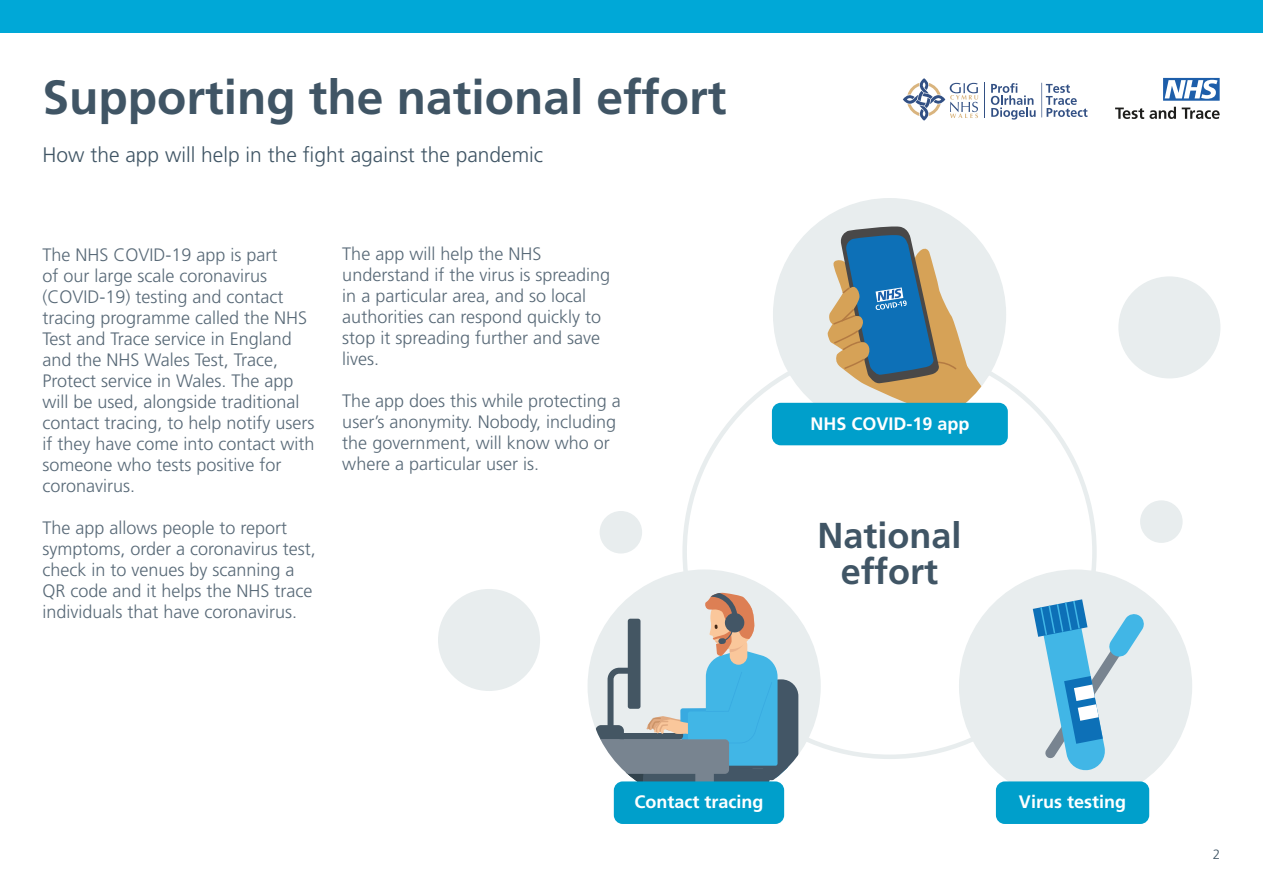
<style>
.page{position:relative;width:1263px;height:893px;background:#fff}
.page>*{position:absolute;margin:0;border:0;box-sizing:border-box;transform-origin:0 0}
.Page_title{font:700 48px "Frutiger";color:#405565}
.Page_title-2{font:700 36px "Frutiger";color:#405565}
.Page_Subtitle{font:300 21px "Frutiger";color:#405565}
.Text{font:300 18px/21px "Frutiger";color:#586977}
.Diagram{font:700 18px "Frutiger";color:#fff}
.t1{font:300 13.5px "Frutiger";color:#405565}
</style>
<div class="page">
<svg style="left:1163px;top:78px;width:57px;height:23px"></svg>
<svg style="left:1115px;top:107px;width:61px;height:12px"></svg>
<svg style="left:1182px;top:108px;width:38px;height:11px"></svg>
<div style="left:0;top:0;width:1263px;height:32px;background:#00a8d7"></div>
<hr style="left:1041px;top:83px;width:1px;height:34px;background:#325084">
<svg style="left:991px;top:83px;width:44px;height:37px"></svg>
<svg style="left:1046px;top:84px;width:41px;height:33px"></svg>
<hr style="left:984px;top:83px;width:1px;height:35px;background:#325084">
<svg style="left:903px;top:78px;width:75px;height:43px"></svg>
<svg style="left:682px;top:365px;width:415px;height:394px"></svg>
<div style="left:773px;top:198px;width:233px;height:233px;background:#e8edee;border-radius:50%"></div>
<div style="left:587px;top:569px;width:234px;height:234px;background:#e8edee;border-radius:50%"></div>
<svg style="left:587px;top:592px;width:211px;height:210px"></svg>
<div style="left:959px;top:569px;width:233px;height:234px;background:#e8edee;border-radius:50%"></div>
<svg style="left:1033px;top:599px;width:111px;height:172px"></svg>
<div style="left:438px;top:589px;width:102px;height:102px;background:#e8edee;border-radius:50%"></div>
<div style="left:1118px;top:276px;width:102px;height:102px;background:#e8edee;border-radius:50%"></div>
<div style="left:1140px;top:500px;width:42px;height:43px;background:#e8edee;border-radius:50%"></div>
<div style="left:600px;top:511px;width:42px;height:42px;background:#e8edee;border-radius:50%"></div>
<div style="left:772px;top:403px;width:236px;height:42px;background:#009fcb;border-radius:9px"></div>
<div style="left:614px;top:781px;width:170px;height:43px;background:#009fcb;border-radius:9px"></div>
<div style="left:996px;top:781px;width:153px;height:43px;background:#009fcb;border-radius:9px"></div>
<svg style="left:827px;top:226px;width:179px;height:180px"></svg>
<p class="Page_title" style="left:43px;top:69px;width:685px">Supporting the national effort</p>
<p class="Page_Subtitle" style="left:43px;top:143px;width:502px">How the app will help in the fight against the pandemic</p>
<p class="Text" style="left:342px;top:244px;width:269px">The app will help the NHS understand if the virus is spreading in a particular area, and so local authorities can respond quickly to stop it spreading further and save lives.</p>
<p class="Text" style="left:342px;top:391px;width:280px">The app does this while protecting a user’s anonymity. Nobody, including the government, will know who or where a particular user is.</p>
<p class="Text" style="left:43px;top:244px;width:274px">The NHS COVID-19 app is part<br>of our large scale coronavirus (COVID-19) testing and contact tracing programme called the NHS<br>Test and Trace service in England and the NHS Wales Test, Trace,<br>Protect service in Wales. The app will be used, alongside traditional contact tracing, to help notify users if they have come into contact with someone who tests positive for coronavirus.</p>
<p class="Text" style="left:43px;top:517px;width:275px">The app allows people to report symptoms, order a coronavirus test, check in to venues by scanning a QR code and it helps the NHS trace individuals that have coronavirus.</p>
<p class="Page_title-2" style="left:817px;top:514px;width:146px">National</p>
<p class="Diagram" style="left:810px;top:413px;width:161px">NHS COVID-19 app</p>
<p class="Page_title-2" style="left:841px;top:550px;width:99px">effort</p>
<p class="Diagram" style="left:634px;top:792px;width:131px">Contact tracing</p>
<p class="Diagram" style="left:1019px;top:792px;width:109px">Virus testing</p>
<p class="t1" style="left:1213px;top:847px;width:9px">2</p>
</div>
